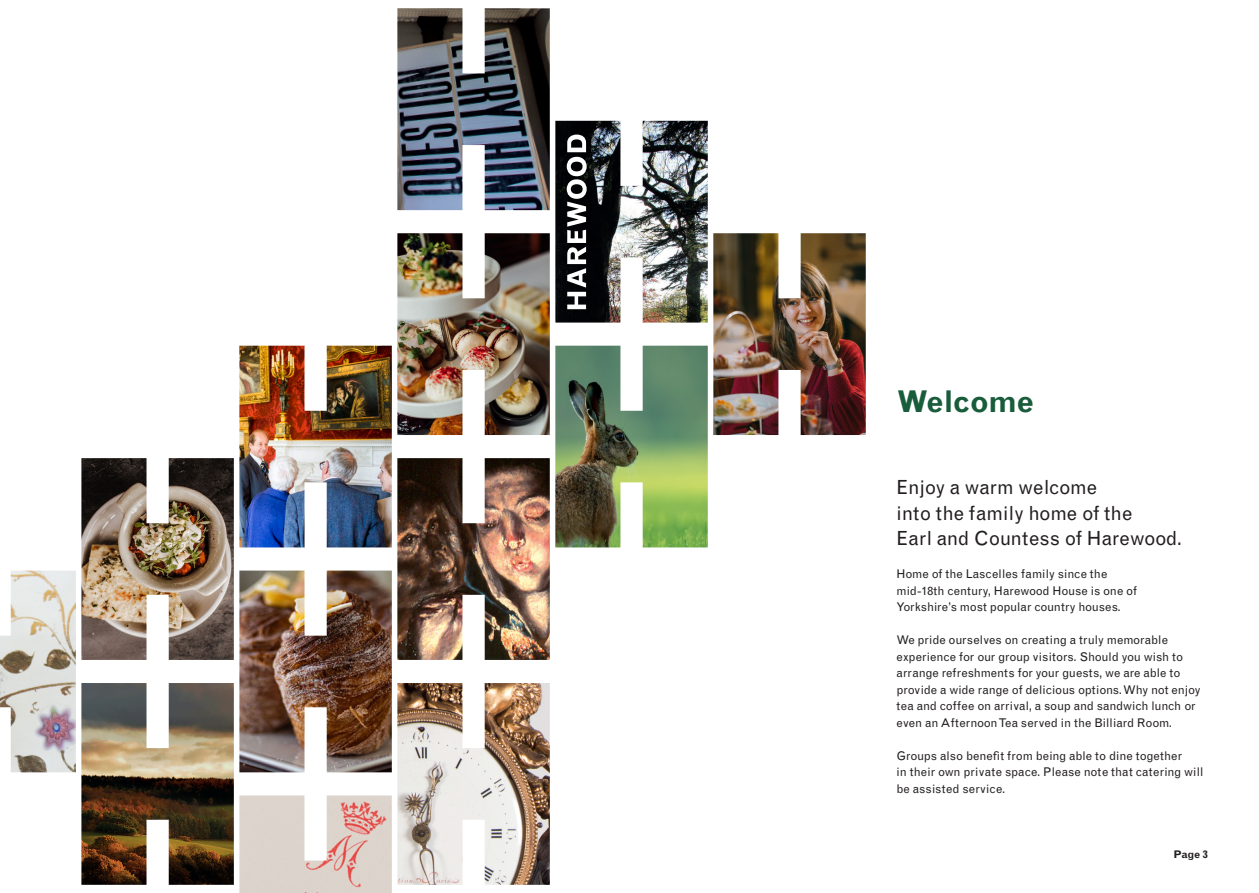
<style>
.page{position:relative;width:1259px;height:893px;background:#fff}
.page>*{position:absolute;margin:0;border:0;box-sizing:border-box;transform-origin:0 0}
.t1{font:700 30px "Grotesque MT Std";letter-spacing:-.025em;color:#195c3b}
.t2{font:19.5px/25.5px "Grotesque MT Std";color:#231f20}
.t3{font:12px/16.5px "Grotesque MT Std";color:#231f20}
.t4{font:700 10.5px "Grotesque MT Std";color:#231f20}
</style>
<div class="page">
<img style="left:0;top:8px;width:865px;height:885px">
<p class="t1" style="left:896px;top:384px;width:139px">Welcome</p>
<p class="t2" style="left:896px;top:475px;width:287px">Enjoy a warm welcome<br>into the family home of the<br>Earl and Countess of Harewood.</p>
<p class="t3" style="left:896px;top:566px;width:242px">Home of the Lascelles family since the mid-18th century, Harewood House is one of<br>Yorkshire’s most popular country houses.</p>
<p class="t3" style="left:896px;top:632px;width:305px">We pride ourselves on creating a truly memorable experience for our group visitors. Should you wish to arrange refreshments for your guests, we are able to provide a wide range of delicious options. Why not enjoy tea and coffee on arrival, a soup and sandwich lunch or even an Afternoon Tea served in the Billiard Room.</p>
<p class="t3" style="left:896px;top:747px;width:308px">Groups also benefit from being able to dine together<br>in their own private space. Please note that catering will be assisted service.</p>
<p class="t4" style="left:1173px;top:848px;width:36px">Page 3</p>
</div>
